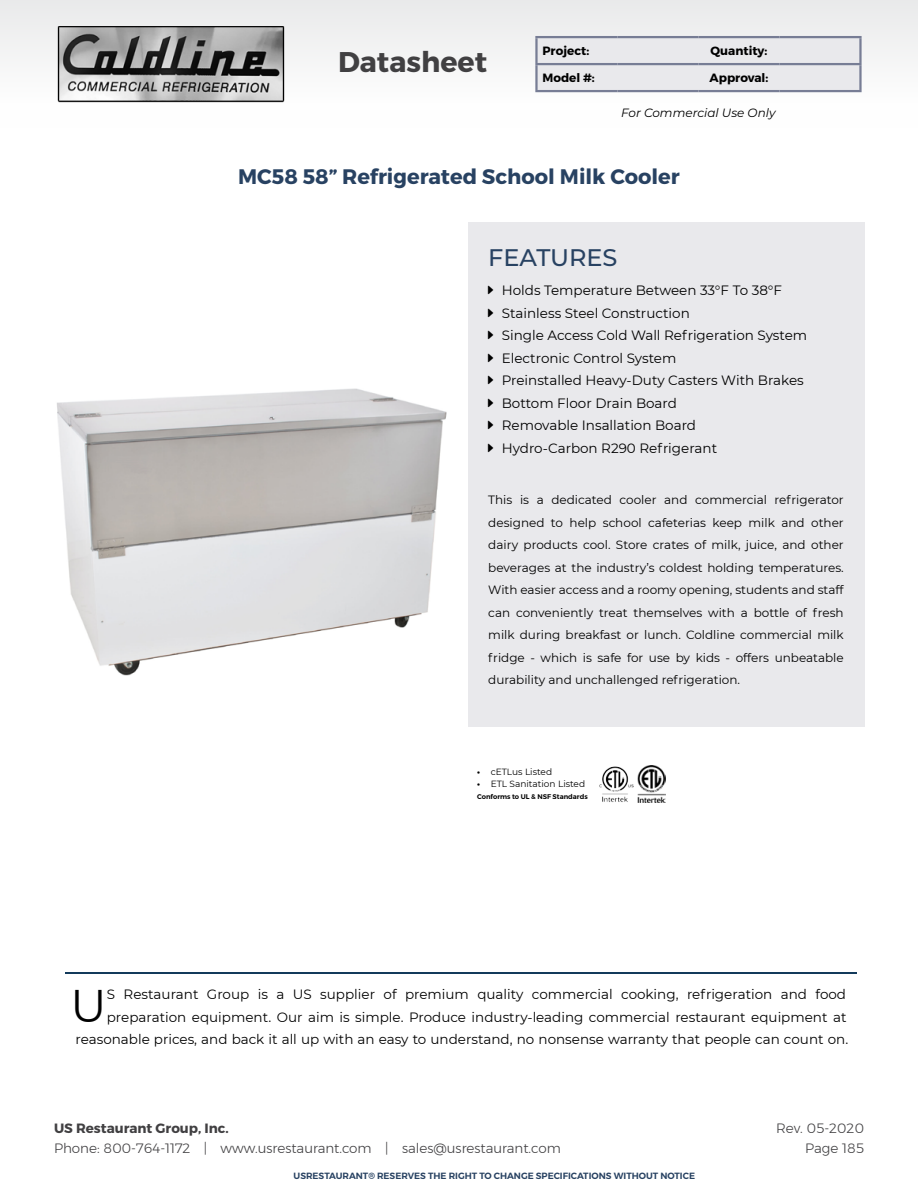
<style>
.page{position:relative;width:918px;height:1188px;background:#fff}
.page>*{position:absolute;margin:0;border:0;box-sizing:border-box;transform-origin:0 0}
.t1{font:45.6px "Montserrat";color:#000}
.t2{font:700 28.5px "Montserrat";color:#414042}
.t3{font:500 24px "Montserrat";color:#284262}
.t4{font:700 21px "Montserrat";color:#284262}
.t5{font:13.5px/22.5px "Montserrat";color:#000;text-align:right}
.t6{font:300 13.5px/19.5px "Montserrat";color:#414042;text-align:right}
.t7{font:700 13.5px "Montserrat";color:#414042}
.t8{font:12px/22.5px "Montserrat";color:#000;text-align:justify}
.t9{font:700 12px "Montserrat";color:#000}
.t10{font:italic 12px "Montserrat";color:#000}
.t11{font:600 9px "Montserrat";color:#284262}
.t12{font:9px "Montserrat";color:#000}
.t13{font:600 6.75px "Montserrat";color:#000}
.s1{font-weight:700}
</style>
<div class="page">
<hr style="left:65px;top:972px;width:792px;height:2px;background:#133a5b">
<img style="left:599px;top:766px;width:35px;height:36px">
<img style="left:638px;top:765px;width:28px;height:37px">
<img style="left:57px;top:388px;width:390px;height:288px">
<div style="left:468px;top:222px;width:396px;height:505px;background:#e9e9ec"></div>
<div style="left:0;top:0;width:918px;height:127px;background:#f5f5f5"></div>
<div style="left:538px;top:38px;width:321px;height:52px;background:#e9e9ec"></div>
<hr style="left:535px;top:36px;width:82px;height:2px;background:#777d95">
<hr style="left:535px;top:38px;width:3px;height:25px;background:#777d95">
<hr style="left:617px;top:36px;width:81px;height:2px;background:#777d95">
<hr style="left:698px;top:36px;width:81px;height:2px;background:#777d95">
<hr style="left:779px;top:36px;width:83px;height:2px;background:#777d95">
<hr style="left:859px;top:38px;width:3px;height:25px;background:#777d95">
<hr style="left:535px;top:63px;width:82px;height:2px;background:#777d95">
<hr style="left:535px;top:65px;width:3px;height:25px;background:#777d95">
<hr style="left:617px;top:63px;width:81px;height:2px;background:#777d95">
<hr style="left:698px;top:63px;width:81px;height:2px;background:#777d95">
<hr style="left:779px;top:63px;width:83px;height:2px;background:#777d95">
<hr style="left:859px;top:65px;width:3px;height:25px;background:#777d95">
<hr style="left:535px;top:90px;width:82px;height:2px;background:#777d95">
<hr style="left:617px;top:90px;width:81px;height:2px;background:#777d95">
<hr style="left:698px;top:90px;width:81px;height:2px;background:#777d95">
<hr style="left:779px;top:90px;width:83px;height:2px;background:#777d95">
<img style="left:58px;top:26px;width:226px;height:76px">
<h2 class="t2" style="left:338px;top:45px;width:151px">Datasheet</h2>
<p class="t9" style="left:542px;top:43px;width:48px">Project:</p>
<p class="t9" style="left:710px;top:43px;width:58px">Quantity:</p>
<p class="t9" style="left:542px;top:70px;width:54px">Model #:</p>
<p class="t9" style="left:710px;top:70px;width:60px">Approval:</p>
<p class="t10" style="left:621px;top:104px;width:156px">For Commercial Use Only</p>
<h3 class="t4" style="left:238px;top:163px;width:443px">MC58 58” Refrigerated School Milk Cooler</h3>
<h3 class="t3" style="left:488px;top:241px;width:131px">FEATURES</h3>
<p class="t5" style="left:502px;top:279px;width:307px;text-align:left">Holds Temperature Between 33°F To 38°F Stainless Steel Construction<br>Single Access Cold Wall Refrigeration System Electronic Control System<br>Preinstalled Heavy-Duty Casters With Brakes Bottom Floor Drain Board<br>Removable Insallation Board<br>Hydro-Carbon R290 Refrigerant</p>
<p class="t8" style="left:488px;top:488px;width:357px">This is a dedicated cooler and commercial refrigerator designed to help school cafeterias keep milk and other dairy products cool. Store crates of milk, juice, and other beverages at the industry’s coldest holding temperatures.<br>With easier access and a roomy opening, students and staff can conveniently treat themselves with a bottle of fresh milk during breakfast or lunch. Coldline commercial milk fridge - which is safe for use by kids - offers unbeatable durability and unchallenged refrigeration.</p>
<p class="t12" style="left:477px;top:765px;width:76px"><span class="s1">•</span> cETLus Listed</p>
<p class="t12" style="left:477px;top:777px;width:109px"><span class="s1">•</span> ETL Sanitation Listed</p>
<p class="t13" style="left:477px;top:791px;width:112px">Conforms to UL &amp; NSF Standards</p>
<p class="t5" style="left:76px;top:983px;width:774px">S Restaurant Group is a US supplier of premium quality commercial cooking, refrigeration and food preparation equipment. Our aim is simple. Produce industry-leading commercial restaurant equipment at reasonable prices, and back it all up with an easy to understand, no nonsense warranty that people can count on.</p>
<h1 class="t1" style="left:70px;top:974px;width:38px">U</h1>
<p class="t7" style="left:54px;top:1120px;width:176px">US Restaurant Group, Inc.</p>
<p class="t6" style="left:54px;top:1138px;width:508px">Phone: 800-764-1172 | www.usrestaurant.com | sales@usrestaurant.com</p>
<p class="t11" style="left:294px;top:1169px;width:403px">USRESTAURANT® RESERVES THE RIGHT TO CHANGE SPECIFICATIONS WITHOUT NOTICE</p>
<p class="t6" style="left:776px;top:1118px;width:89px">Rev. 05-2020<br>Page 185</p>
</div>
